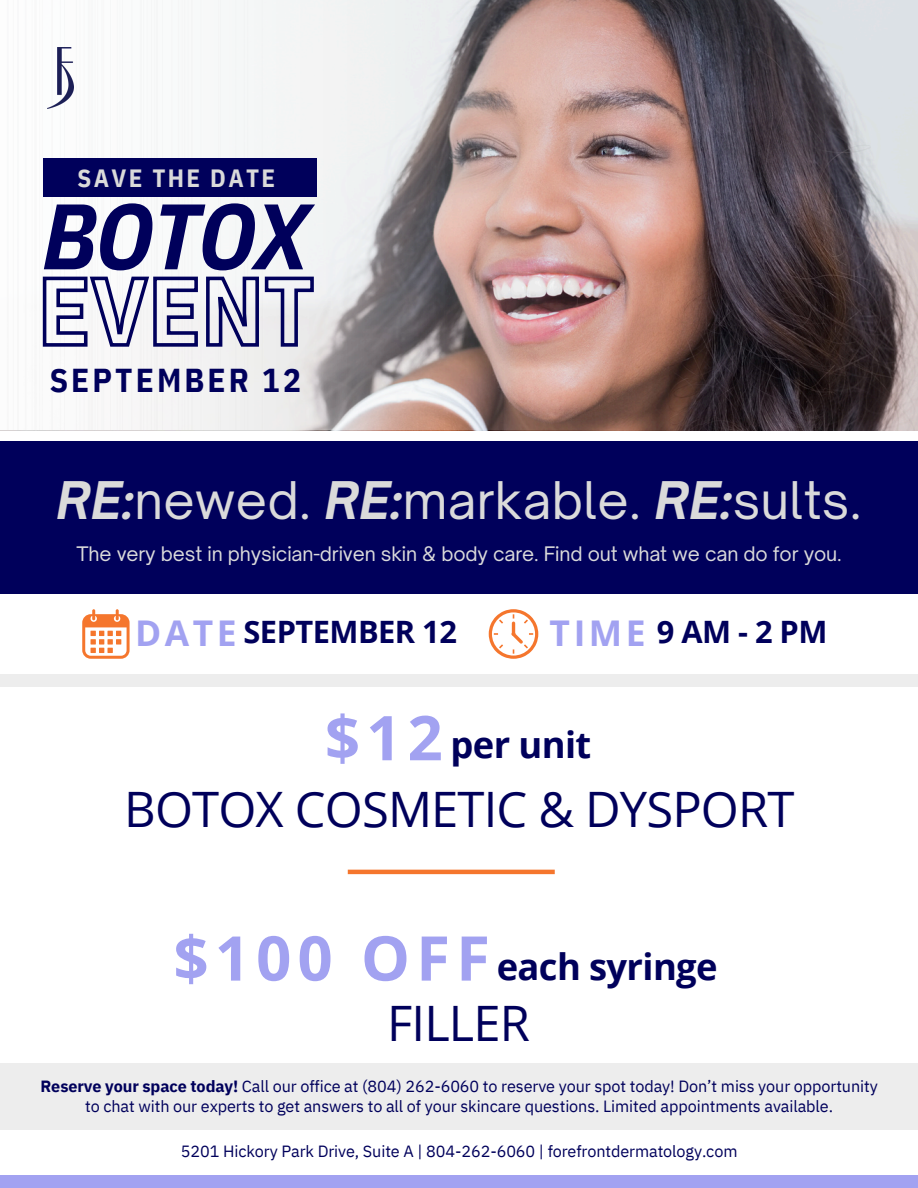
<style>
.page{position:relative;width:918px;height:1188px;background:#fff}
.page>*{position:absolute;margin:0;border:0;box-sizing:border-box;transform-origin:0 0}
.t1{font:italic 700 92.85px "IBM Plex Sans Cond";letter-spacing:-.015em;color:#00005b}
.t2{font:700 61.65px "Open Sans";letter-spacing:.1em;color:#a2a2f1}
.t3{font:49.65px "Open Sauce One";letter-spacing:.005em;color:#dadada}
.t4{font:48.9px "Open Sans";letter-spacing:-.015em;color:#00005b}
.t5{font:700 36.3px "Open Sans";letter-spacing:-.015em;color:#00005b}
.t6{font:700 35.4px "Open Sans";letter-spacing:.1em;color:#a2a2f1}
.t7{font:700 33px "IBM Plex Sans Cond";letter-spacing:.095em;color:#00005b}
.t8{font:700 30.75px "Open Sans";letter-spacing:-.015em;color:#00005b}
.t9{font:700 24.9px "IBM Plex Sans Cond";letter-spacing:.095em;color:#dadada}
.t10{font:19.2px "Open Sauce One";letter-spacing:-.005em;color:#dadada}
.t11{font:16.2px/20.2px "IBM Plex Sans";letter-spacing:-.005em;color:#00005b;text-align:center}
.s1{font-weight:700;font-style:italic}
.s2{font-weight:700}
</style>
<div class="page">
<div style="left:0;top:1063px;width:918px;height:66px;background:#ededed"></div>
<div style="left:0;top:1176px;width:918px;height:12px;background:#a2a2f1"></div>
<div style="left:0;top:442px;width:918px;height:152px;background:#00005b"></div>
<div style="left:0;top:674px;width:918px;height:12px;background:#ededed"></div>
<svg style="left:82px;top:609px;width:47px;height:50px"></svg>
<hr style="left:348px;top:870px;width:207px;height:4px;background:#f5762d">
<svg style="left:489px;top:609px;width:49px;height:50px"></svg>
<img style="left:1px;top:0;width:917px;height:431px">
<img style="left:1px;top:0;width:668px;height:430px">
<img style="left:47px;top:48px;width:26px;height:60px">
<div style="left:43px;top:159px;width:274px;height:38px;background:#00005b"></div>
<svg style="left:41px;top:275px;width:275px;height:74px"></svg>
<h4 class="t9" style="left:78px;top:162px;width:199px">SAVE THE DATE</h4>
<h4 class="t1" style="left:43px;top:174px;width:268px">BOTOX</h4>
<p class="t7" style="left:50px;top:358px;width:253px">SEPTEMBER 12</p>
<p class="t3" style="left:57px;top:470px;width:807px"><span class="s1">RE:</span>newed. <span class="s1">RE:</span>markable. <span class="s1">RE:</span>sults.</p>
<p class="t10" style="left:77px;top:542px;width:767px">The very best in physician-driven skin &amp; body care. Find out what we can do for you.</p>
<h1 class="t6" style="left:135px;top:608px;width:103px">DATE</h1>
<h1 class="t8" style="left:244px;top:611px;width:215px">SEPTEMBER 12</h1>
<h6 class="t6" style="left:550px;top:608px;width:98px">TIME</h6>
<p class="t8" style="left:657px;top:611px;width:172px">9AM-2PM</p>
<h6 class="t2" style="left:325px;top:694px;width:119px">$12</h6>
<h5 class="t5" style="left:450px;top:719px;width:142px">per unit</h5>
<p class="t4" style="left:124px;top:775px;width:672px">BOTOX COSMETIC &amp; DYSPORT</p>
<p class="t2" style="left:173px;top:915px;width:318px">$100 OFF</p>
<p class="t5" style="left:497px;top:942px;width:222px">each syringe</p>
<h6 class="t4" style="left:387px;top:988px;width:144px">FILLER</h6>
<p class="t11" style="left:41px;top:1075px;width:839px"><span class="s2">Reserve your space today!</span> Call our office at (804) 262-6060 to reserve your spot today! Don’t miss your opportunity to chat with our experts to get answers to all of your skincare questions. Limited appointments available.</p>
<p class="t11" style="left:181px;top:1141px;width:558px">5201 Hickory Park Drive, Suite A | 804-262-6060 | forefrontdermatology.com</p>
</div>
